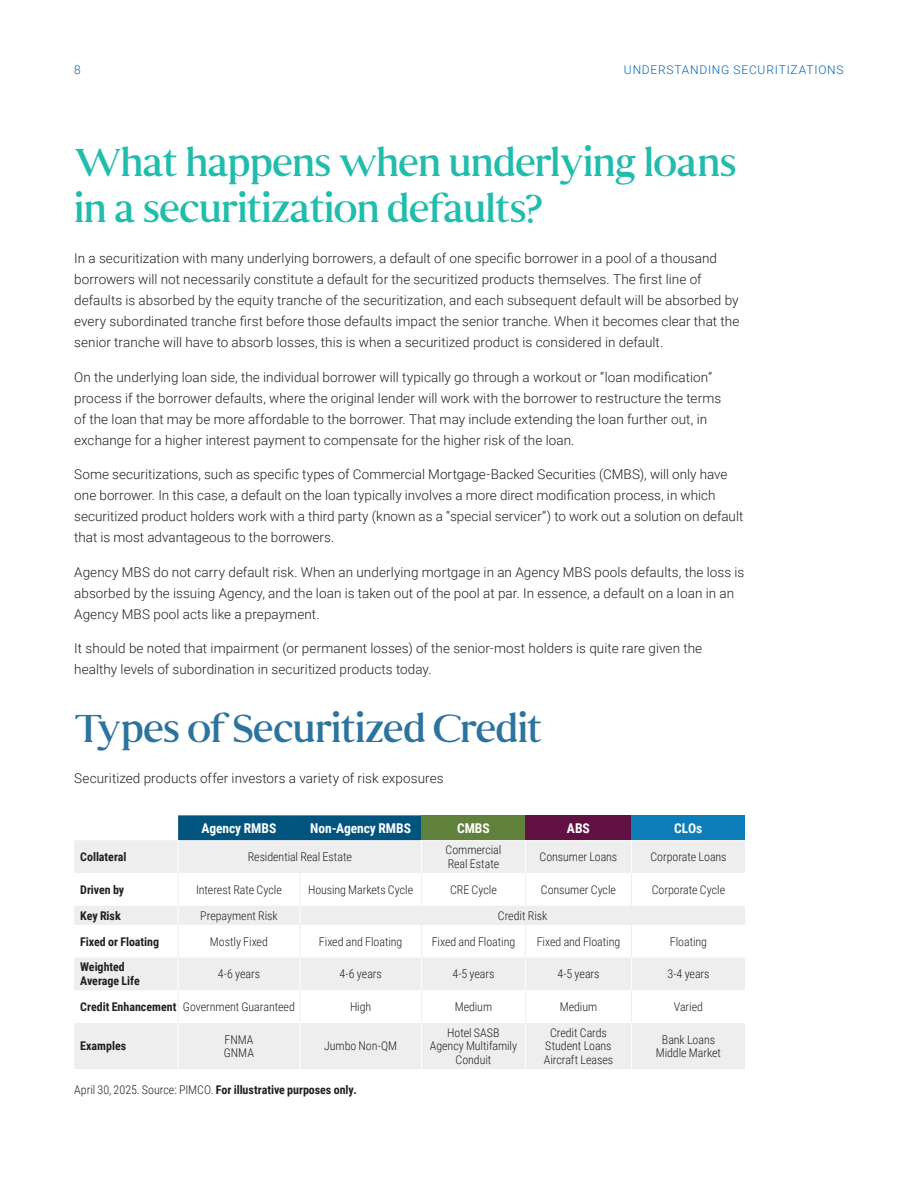
<style>
.page{position:relative;width:918px;height:1188px;background:#fff}
.page>*{position:absolute;margin:0;border:0;box-sizing:border-box;transform-origin:0 0}
.Headline_Sen_R_26_31{font:39px/46.5px "Senhan";letter-spacing:-.03em;color:#22bcac}
.Headline_Sen_R_26_31-2{font:39px "Senhan";letter-spacing:-.025em;color:#2c739e}
.Body_Copy_Rob_L_9_14{font:300 13.5px/21px "Roboto";letter-spacing:.005em;color:#231f20}
.Table_Header_RobC_B_9_10{font:700 13.5px "Roboto Condensed";letter-spacing:-.005em;color:#fff}
.Table_Light_RobC_L_8_9{font:300 12px/13.5px "Roboto Condensed";letter-spacing:-.005em;color:#231f20}
.Table_R_RobC_R_8_9{font:700 12px/13.5px "Roboto Condensed";letter-spacing:-.005em;color:#231f20}
.Disclosure_RobC_L_8_9{font:700 12px "Roboto Condensed";color:#231f20}
.t1{font:300 12px "Roboto";letter-spacing:.065em;color:#0165b1}
.s1{font-weight:300}
</style>
<div class="page">
<div style="left:178px;top:815px;width:244px;height:25px;background:#00547e"></div>
<div style="left:422px;top:815px;width:103px;height:25px;background:#5f813c"></div>
<div style="left:525px;top:815px;width:107px;height:25px;background:#611044"></div>
<div style="left:632px;top:815px;width:113px;height:25px;background:#0d7dba"></div>
<svg style="left:74px;top:840px;width:671px;height:229px;fill:#eeeeef"></svg>
<hr style="left:178px;top:840px;width:1px;height:33px;background:#fff">
<hr style="left:421px;top:840px;width:1px;height:33px;background:#fff">
<hr style="left:525px;top:840px;width:1px;height:33px;background:#fff">
<hr style="left:631px;top:840px;width:1px;height:33px;background:#fff">
<svg style="left:178px;top:906px;width:1px;height:19px"></svg>
<svg style="left:299px;top:906px;width:1px;height:19px"></svg>
<hr style="left:178px;top:958px;width:1px;height:32px;background:#fff">
<hr style="left:299px;top:958px;width:1px;height:32px;background:#fff">
<hr style="left:421px;top:958px;width:1px;height:32px;background:#fff">
<hr style="left:525px;top:958px;width:1px;height:32px;background:#fff">
<hr style="left:631px;top:958px;width:1px;height:32px;background:#fff">
<hr style="left:178px;top:1023px;width:1px;height:46px;background:#fff">
<hr style="left:299px;top:1023px;width:1px;height:46px;background:#fff">
<hr style="left:421px;top:1023px;width:1px;height:46px;background:#fff">
<hr style="left:525px;top:1023px;width:1px;height:46px;background:#fff">
<hr style="left:631px;top:1023px;width:1px;height:46px;background:#fff">
<hr style="left:178px;top:873px;width:1px;height:33px;background:#eeeeef">
<hr style="left:299px;top:873px;width:1px;height:33px;background:#eeeeef">
<hr style="left:421px;top:873px;width:1px;height:33px;background:#eeeeef">
<hr style="left:525px;top:873px;width:1px;height:33px;background:#eeeeef">
<hr style="left:631px;top:873px;width:1px;height:33px;background:#eeeeef">
<hr style="left:178px;top:925px;width:1px;height:33px;background:#eeeeef">
<hr style="left:299px;top:925px;width:1px;height:33px;background:#eeeeef">
<hr style="left:421px;top:925px;width:1px;height:33px;background:#eeeeef">
<hr style="left:525px;top:925px;width:1px;height:33px;background:#eeeeef">
<hr style="left:631px;top:925px;width:1px;height:33px;background:#eeeeef">
<hr style="left:178px;top:990px;width:1px;height:33px;background:#eeeeef">
<hr style="left:299px;top:990px;width:1px;height:33px;background:#eeeeef">
<hr style="left:421px;top:990px;width:1px;height:33px;background:#eeeeef">
<hr style="left:525px;top:990px;width:1px;height:33px;background:#eeeeef">
<hr style="left:631px;top:990px;width:1px;height:33px;background:#eeeeef">
<p class="t1" style="left:74px;top:61px;width:8px">8</p>
<p class="t1" style="left:624px;top:61px;width:221px">UNDERSTANDING SECURITIZATIONS</p>
<p class="Headline_Sen_R_26_31" style="left:74px;top:139px;width:664px">What happens when underlying loans in a securitization defaults?</p>
<p class="Body_Copy_Rob_L_9_14" style="left:74px;top:248px;width:667px">In a securitization with many underlying borrowers, a default of one specific borrower in a pool of a thousand borrowers will not necessarily constitute a default for the securitized products themselves. The first line of defaults is absorbed by the equity tranche of the securitization, and each subsequent default will be absorbed by every subordinated tranche first before those defaults impact the senior tranche. When it becomes clear that the senior tranche will have to absorb losses, this is when a securitized product is considered in default.</p>
<p class="Body_Copy_Rob_L_9_14" style="left:74px;top:366px;width:648px">On the underlying loan side, the individual borrower will typically go through a workout or “loan modification” process if the borrower defaults, where the original lender will work with the borrower to restructure the terms of the loan that may be more affordable to the borrower. That may include extending the loan further out, in exchange for a higher interest payment to compensate for the higher risk of the loan.</p>
<p class="Body_Copy_Rob_L_9_14" style="left:74px;top:464px;width:671px">Some securitizations, such as specific types of Commercial Mortgage-Backed Securities (CMBS), will only have one borrower. In this case, a default on the loan typically involves a more direct modification process, in which securitized product holders work with a third party (known as a “special servicer”) to work out a solution on default that is most advantageous to the borrowers.</p>
<p class="Body_Copy_Rob_L_9_14" style="left:74px;top:561px;width:672px">Agency MBS do not carry default risk. When an underlying mortgage in an Agency MBS pools defaults, the loss is absorbed by the issuing Agency, and the loan is taken out of the pool at par. In essence, a default on a loan in an<br>Agency MBS pool acts like a prepayment.</p>
<p class="Body_Copy_Rob_L_9_14" style="left:74px;top:638px;width:630px">It should be noted that impairment (or permanent losses) of the senior-most holders is quite rare given the healthy levels of subordination in securitized products today.</p>
<p class="Headline_Sen_R_26_31-2" style="left:74px;top:705px;width:470px">Types of Securitized Credit</p>
<p class="Body_Copy_Rob_L_9_14" style="left:74px;top:767px;width:371px">Securitized products offer investors a variety of risk exposures</p>
<p class="Table_Header_RobC_B_9_10" style="left:202px;top:818px;width:76px">Agency RMBS</p>
<p class="Table_Header_RobC_B_9_10" style="left:310px;top:818px;width:102px">Non-Agency RMBS</p>
<p class="Table_Header_RobC_B_9_10" style="left:457px;top:818px;width:34px">CMBS</p>
<p class="Table_Header_RobC_B_9_10" style="left:567px;top:818px;width:24px">ABS</p>
<p class="Table_Header_RobC_B_9_10" style="left:674px;top:818px;width:30px">CLOs</p>
<p class="Table_R_RobC_R_8_9" style="left:80px;top:849px;width:48px">Collateral</p>
<p class="Table_Light_RobC_L_8_9" style="left:248px;top:849px;width:106px">Residential Real Estate</p>
<p class="Table_Light_RobC_L_8_9" style="left:446px;top:843px;width:57px">Commercial<br>Real Estate</p>
<p class="Table_Light_RobC_L_8_9" style="left:540px;top:849px;width:79px">Consumer Loans</p>
<p class="Table_Light_RobC_L_8_9" style="left:650px;top:849px;width:78px">Corporate Loans</p>
<p class="Table_R_RobC_R_8_9" style="left:80px;top:882px;width:46px">Driven by</p>
<p class="Table_Light_RobC_L_8_9" style="left:196px;top:882px;width:87px">Interest Rate Cycle</p>
<p class="Table_Light_RobC_L_8_9" style="left:308px;top:882px;width:107px">Housing Markets Cycle</p>
<p class="Table_Light_RobC_L_8_9" style="left:450px;top:882px;width:48px">CRE Cycle</p>
<p class="Table_Light_RobC_L_8_9" style="left:541px;top:882px;width:77px">Consumer Cycle</p>
<p class="Table_Light_RobC_L_8_9" style="left:652px;top:882px;width:75px">Corporate Cycle</p>
<p class="Table_R_RobC_R_8_9" style="left:80px;top:908px;width:42px">Key Risk</p>
<p class="Table_Light_RobC_L_8_9" style="left:200px;top:908px;width:79px">Prepayment Risk</p>
<p class="Table_Light_RobC_L_8_9" style="left:498px;top:908px;width:51px">Credit Risk</p>
<p class="Table_R_RobC_R_8_9" style="left:80px;top:934px;width:80px">Fixed or Floating</p>
<p class="Table_Light_RobC_L_8_9" style="left:210px;top:934px;width:60px">Mostly Fixed</p>
<p class="Table_Light_RobC_L_8_9" style="left:319px;top:934px;width:85px">Fixed and Floating</p>
<p class="Table_Light_RobC_L_8_9" style="left:432px;top:934px;width:85px">Fixed and Floating</p>
<p class="Table_Light_RobC_L_8_9" style="left:537px;top:934px;width:85px">Fixed and Floating</p>
<p class="Table_Light_RobC_L_8_9" style="left:670px;top:934px;width:39px">Floating</p>
<p class="Table_R_RobC_R_8_9" style="left:80px;top:960px;width:61px">Weighted<br>Average Life</p>
<p class="Table_Light_RobC_L_8_9" style="left:218px;top:967px;width:44px">4-6 years</p>
<p class="Table_Light_RobC_L_8_9" style="left:339px;top:967px;width:44px">4-6 years</p>
<p class="Table_Light_RobC_L_8_9" style="left:452px;top:967px;width:44px">4-5 years</p>
<p class="Table_Light_RobC_L_8_9" style="left:557px;top:967px;width:44px">4-5 years</p>
<p class="Table_Light_RobC_L_8_9" style="left:667px;top:967px;width:44px">3-4 years</p>
<p class="Table_R_RobC_R_8_9" style="left:80px;top:999px;width:98px">Credit Enhancement</p>
<p class="Table_Light_RobC_L_8_9" style="left:183px;top:999px;width:114px">Government Guaranteed</p>
<p class="Table_Light_RobC_L_8_9" style="left:350px;top:999px;width:23px">High</p>
<p class="Table_Light_RobC_L_8_9" style="left:455px;top:999px;width:39px">Medium</p>
<p class="Table_Light_RobC_L_8_9" style="left:560px;top:999px;width:39px">Medium</p>
<p class="Table_Light_RobC_L_8_9" style="left:674px;top:999px;width:31px">Varied</p>
<p class="Table_R_RobC_R_8_9" style="left:80px;top:1039px;width:47px">Examples</p>
<p class="Table_Light_RobC_L_8_9" style="left:447px;top:1025px;width:54px">Hotel SASB</p>
<p class="Table_Light_RobC_L_8_9" style="left:430px;top:1039px;width:89px">Agency Multifamily</p>
<p class="Table_Light_RobC_L_8_9" style="left:456px;top:1052px;width:37px">Conduit</p>
<p class="Table_Light_RobC_L_8_9" style="left:550px;top:1025px;width:58px">Credit Cards</p>
<p class="Table_Light_RobC_L_8_9" style="left:545px;top:1039px;width:68px">Student Loans</p>
<p class="Table_Light_RobC_L_8_9" style="left:544px;top:1052px;width:71px">Aircraft Leases</p>
<p class="Table_Light_RobC_L_8_9" style="left:662px;top:1032px;width:55px">Bank Loans</p>
<p class="Table_Light_RobC_L_8_9" style="left:656px;top:1046px;width:67px">Middle Market</p>
<p class="Table_Light_RobC_L_8_9" style="left:224px;top:1032px;width:30px">FNMA</p>
<p class="Table_Light_RobC_L_8_9" style="left:224px;top:1046px;width:32px">GNMA</p>
<p class="Table_Light_RobC_L_8_9" style="left:324px;top:1039px;width:74px">Jumbo Non-QM</p>
<p class="Disclosure_RobC_L_8_9" style="left:74px;top:1081px;width:284px"><span class="s1">April 30, 2025. Source: PIMCO.</span> For illustrative purposes only.</p>
</div>
